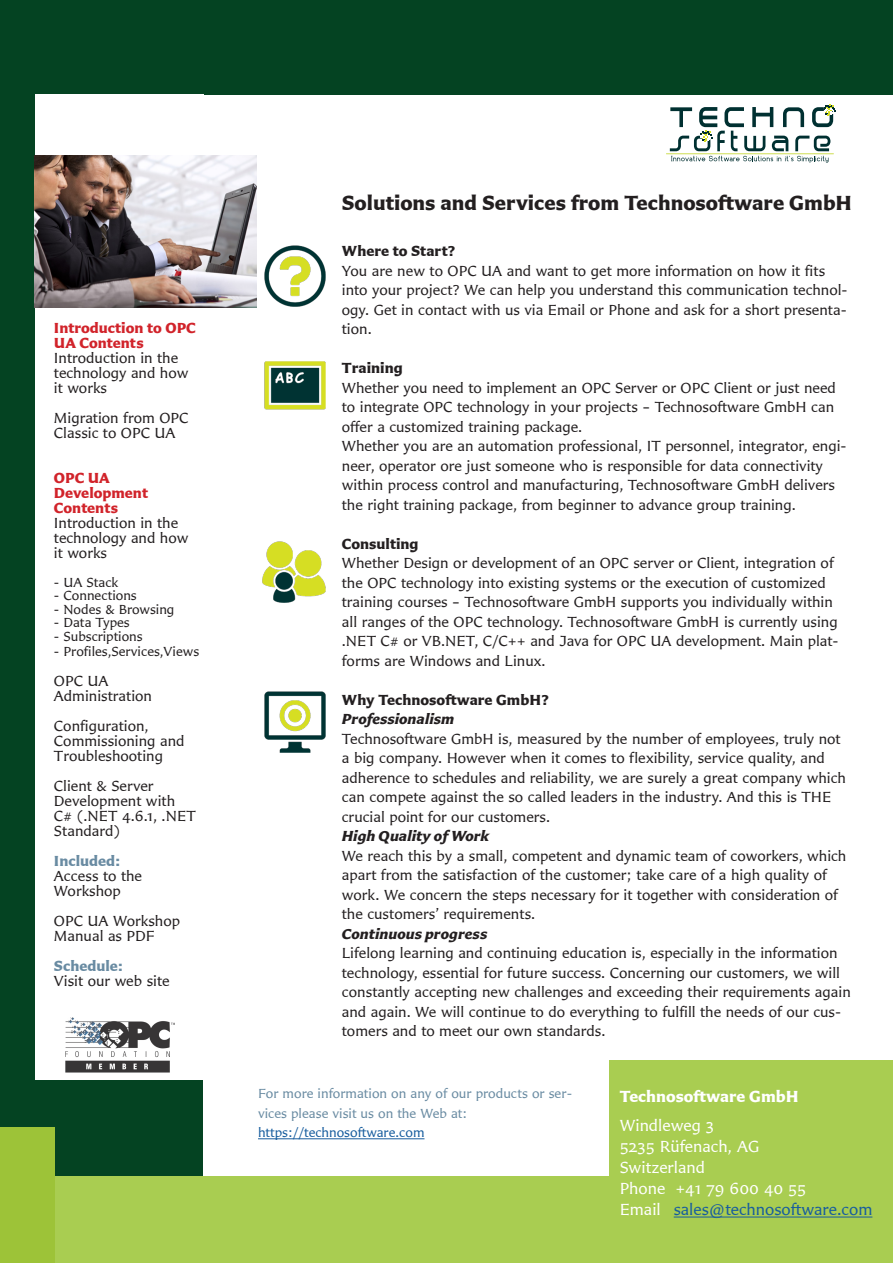
<style>
.page{position:relative;width:893px;height:1263px;background:#fff}
.page>*{position:absolute;margin:0;border:0;box-sizing:border-box;transform-origin:0 0}
.t1{font:700 21px "Carter Sans Pro";color:#231f20}
.t2{font:16.5px "Carter Sans Pro";color:#fff}
.t3{font:16.5px "Carter Sans Pro";color:#175d9e}
.t4{font:700 16.5px "Carter Sans Pro";color:#fff}
.t5{font:15px/19.5px "Carter Sans Pro";color:#231f20}
.t6{font:700 15px "Carter Sans Pro";color:#231f20}
.t7{font:700 15px/15px "Carter Sans Pro";color:#d1232a}
.t8{font:italic 700 15px "Carter Sans Pro";color:#231f20}
.t9{font:700 15px "Carter Sans Pro";color:#698ba2}
.t10{font:13.5px/19.5px "Carter Sans Pro";color:#698ba2}
.t11{font:13.5px "Carter Sans Pro";color:#231f20}
.s1{color:#175d9e}
.s2{color:#fff}
</style>
<div class="page">
<div style="left:1px;top:1060px;width:892px;height:203px;background:#a9cd51"></div>
<div style="left:0;top:0;width:202px;height:1176px;background:#044322"></div>
<div style="left:202px;top:1016px;width:406px;height:160px;background:#fff"></div>
<div style="left:177px;top:0;width:716px;height:94px;background:#044322"></div>
<div style="left:35px;top:94px;width:169px;height:986px;background:#fff"></div>
<hr style="left:674px;top:1217px;width:198px;height:1px;background:#175d9e">
<hr style="left:258px;top:1138px;width:166px;height:1px;background:#175d9e">
<div style="left:0;top:1128px;width:54px;height:135px;background:#9dc338"></div>
<img style="left:35px;top:155px;width:221px;height:152px">
<svg style="left:670px;top:104px;width:165px;height:59px"></svg>
<hr style="left:666px;top:153px;width:168px;height:1px;background:#dbe680">
<img style="left:65px;top:1017px;width:109px;height:55px">
<img style="left:264px;top:245px;width:62px;height:62px">
<img style="left:264px;top:361px;width:62px;height:49px">
<img style="left:262px;top:541px;width:64px;height:62px">
<img style="left:264px;top:691px;width:62px;height:62px">
<p class="t7" style="left:54px;top:320px;width:143px">Introduction to OPC<br>UA Contents</p>
<p class="t5" style="left:54px;top:350px;width:136px;line-height:15px">Introduction in the technology and how it works</p>
<p class="t5" style="left:54px;top:410px;width:136px;line-height:15px">Migration from OPC<br>Classic to OPC UA</p>
<p class="t7" style="left:54px;top:470px;width:95px">OPC UA<br>Development<br>Contents</p>
<p class="t5" style="left:54px;top:515px;width:136px;line-height:15px">Introduction in the technology and how it works</p>
<p class="t11" style="left:54px;top:573px;width:66px">- UA Stack</p>
<p class="t11" style="left:54px;top:587px;width:84px">- Connections</p>
<p class="t11" style="left:54px;top:600px;width:122px">- Nodes &amp; Browsing</p>
<p class="t11" style="left:54px;top:614px;width:77px">- Data Types</p>
<p class="t11" style="left:54px;top:627px;width:90px">- Subscriptions</p>
<p class="t11" style="left:54px;top:642px;width:147px">- Profiles,Services,Views</p>
<p class="t5" style="left:54px;top:672px;width:100px;line-height:15px">OPC UA<br>Administration</p>
<p class="t5" style="left:54px;top:717px;width:132px;line-height:15px">Configuration,<br>Commissioning and<br>Troubleshooting</p>
<p class="t5" style="left:54px;top:777px;width:143px;line-height:15px">Client &amp; Server<br>Development with<br>C# (.NET 4.6.1, .NET<br>Standard)</p>
<p class="t9" style="left:54px;top:851px;width:68px">Included:</p>
<p class="t5" style="left:54px;top:867px;width:90px;line-height:15px">Access to the<br>Workshop</p>
<p class="t5" style="left:54px;top:912px;width:128px;line-height:15px">OPC UA Workshop<br>Manual as PDF</p>
<p class="t9" style="left:54px;top:956px;width:71px">Schedule:</p>
<p class="t5" style="left:54px;top:970px;width:117px">Visit our web site</p>
<p class="t1" style="left:342px;top:189px;width:512px">Solutions and Services from Technosoftware GmbH</p>
<p class="t6" style="left:342px;top:242px;width:115px">Where to Start?</p>
<p class="t5" style="left:342px;top:260px;width:507px">You are new to OPC UA and want to get more information on how it fits into your project? We can help you understand this communication technol&shy;ogy. Get in contact with us via Email or Phone and ask for a short presenta&shy;tion.</p>
<p class="t6" style="left:342px;top:359px;width:62px">Training</p>
<p class="t5" style="left:342px;top:377px;width:496px;text-align:justify">Whether you need to implement an OPC Server or OPC Client or just need to integrate OPC technology in your projects – Technosoftware GmbH can offer a customized training package.</p>
<p class="t5" style="left:342px;top:436px;width:506px">Whether you are an automation professional, IT personnel, integrator, engi&shy;neer, operator ore just someone who is responsible for data connectivity within process control and manufacturing, Technosoftware GmbH delivers the right training package, from beginner to advance group training.</p>
<p class="t6" style="left:342px;top:534px;width:78px">Consulting</p>
<p class="t5" style="left:342px;top:553px;width:498px">Whether Design or development of an OPC server or Client, integration of the OPC technology into existing systems or the execution of customized training courses – Technosoftware GmbH supports you individually within all ranges of the OPC technology. Technosoftware GmbH is currently using .NET C# or VB.NET, C/C++ and Java for OPC UA development. Main plat&shy;forms are Windows and Linux.</p>
<p class="t6" style="left:342px;top:690px;width:209px">Why Technosoftware GmbH?</p>
<p class="t8" style="left:342px;top:710px;width:114px">Professionalism</p>
<p class="t5" style="left:342px;top:728px;width:505px">Technosoftware GmbH is, measured by the number of employees, truly not a big company. However when it comes to flexibility, service quality, and adherence to schedules and reliability, we are surely a great company which can compete against the so called leaders in the industry. And this is THE crucial point for our customers.</p>
<p class="t8" style="left:342px;top:827px;width:149px">High Quality of Work</p>
<p class="t5" style="left:342px;top:845px;width:506px">We reach this by a small, competent and dynamic team of coworkers, which apart from the satisfaction of the customer; take care of a high quality of work. We concern the steps necessary for it together with consideration of the customers’ requirements.</p>
<p class="t8" style="left:342px;top:924px;width:147px">Continuous progress</p>
<p class="t5" style="left:342px;top:943px;width:510px">Lifelong learning and continuing education is, especially in the information technology, essential for future success. Concerning our customers, we will constantly accepting new challenges and exceeding their requirements again and again. We will continue to do everything to fulfill the needs of our cus&shy;tomers and to meet our own standards.</p>
<p class="t10" style="left:258px;top:1083px;width:316px">For more information on any of our products or ser&shy;vices please visit us on the Web at: <span class="s1">https://technosoftware.com</span></p>
<p class="t4" style="left:620px;top:1086px;width:180px">Technosoftware GmbH</p>
<p class="t2" style="left:620px;top:1115px;width:96px">Windleweg 3</p>
<p class="t2" style="left:620px;top:1136px;width:141px">5235 Rüfenach, AG</p>
<p class="t2" style="left:620px;top:1157px;width:87px">Switzerland</p>
<p class="t2" style="left:620px;top:1178px;width:188px">Phone +41 79 600 40 55</p>
<p class="t3" style="left:620px;top:1199px;width:254px"><span class="s2">Email</span> sales@technosoftware.com</p>
</div>
